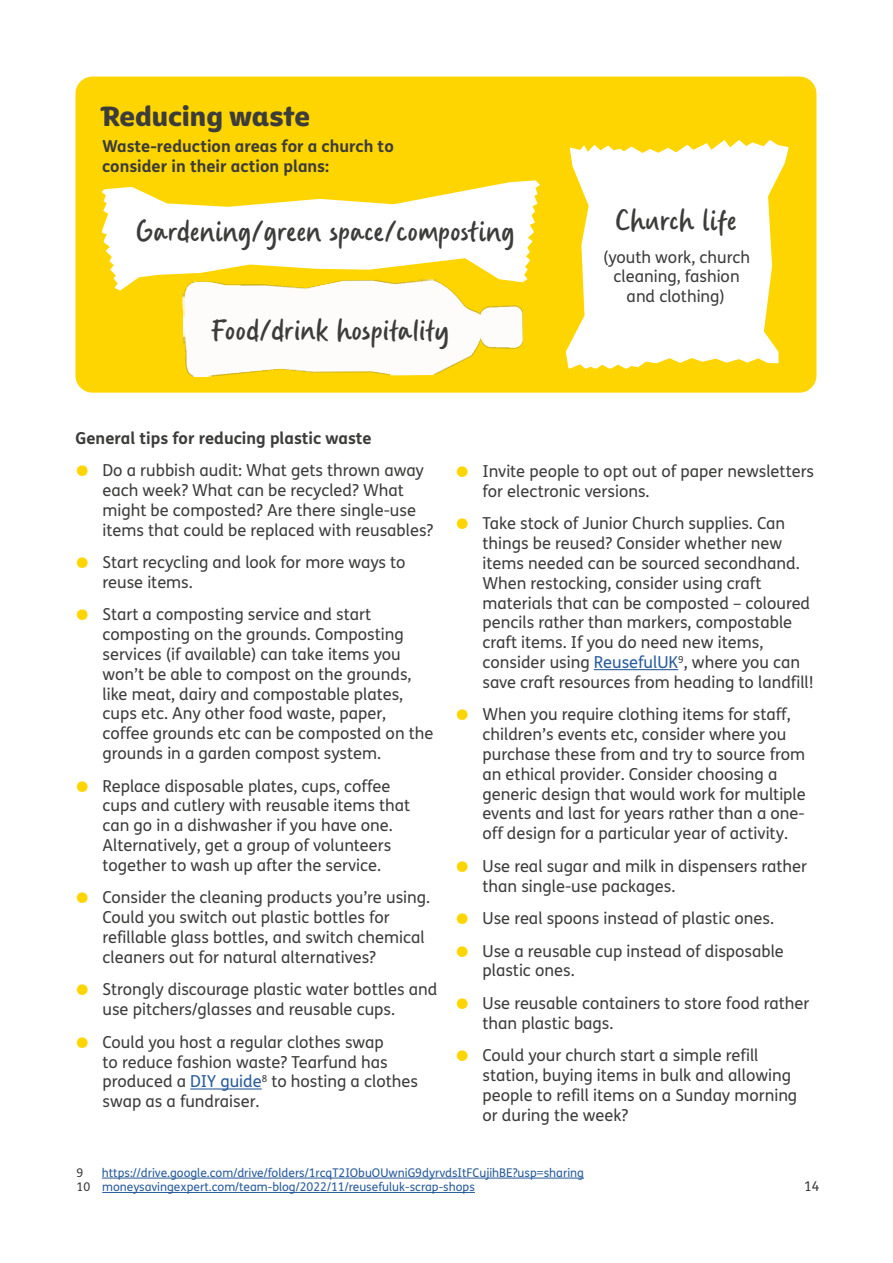
<style>
.page{position:relative;width:893px;height:1263px;background:#fff}
.page>*{position:absolute;margin:0;border:0;box-sizing:border-box;transform-origin:0 0}
.t1{font:33px "Gander";color:#3c3c3b}
.t2{font:27px "Tearfund Sans";color:#3c3c3b}
.t3{font:16.5px/19.8px "FS Me";color:#3c3c3b}
.t4{font:700 16.5px/19.8px "FS Me";color:#3c3c3b}
.t5{font:13.5px "FS Me";color:#3c3c3b}
.t6{font:12px/14.4px "FS Me";color:#275b9b}
.t7{font:12px "FS Me";color:#3c3c3b}
.s1{font-weight:700;font-size:38.85px;color:#ffd500}
.s2{color:#275b9b}
.s3{color:#3c3c3b}
</style>
<div class="page">
<div style="left:75px;top:77px;width:741px;height:316px;background:#ffd500;border-radius:17px"></div>
<hr style="left:190px;top:1088px;width:72px;height:1px;background:#275b9b">
<hr style="left:594px;top:669px;width:84px;height:1px;background:#275b9b">
<img style="left:182px;top:291px;width:341px;height:86px">
<svg style="left:102px;top:180px;width:438px;height:111px;fill:#fff"></svg>
<svg style="left:566px;top:140px;width:222px;height:228px;fill:#fff"></svg>
<hr style="left:102px;top:1178px;width:482px;height:1px;background:#275b9b">
<hr style="left:102px;top:1192px;width:373px;height:1px;background:#275b9b">
<h2 class="t2" style="left:102px;top:92px;width:209px">Reducing waste</h2>
<p class="t4" style="left:102px;top:136px;width:293px">Waste-reduction areas for a church to consider in their action plans:</p>
<h1 class="t1" style="left:135px;top:213px;width:381px">Gardening/green space/composting</h1>
<h1 class="t1" style="left:211px;top:312px;width:240px">Food/drink hospitality</h1>
<h1 class="t1" style="left:615px;top:202px;width:124px">Church life</h1>
<p class="t3" style="left:603px;top:247px;width:148px;text-align:center">(youth work, church cleaning, fashion and clothing)</p>
<p class="t4" style="left:75px;top:427px;width:298px">General tips for reducing plastic waste</p>
<p class="t3" style="left:102px;top:460px;width:332px;text-indent:-27px"><span class="s1">•</span> Do a rubbish audit: What gets thrown away each week? What can be recycled? What might be composted? Are there single-use items that could be replaced with reusables?</p>
<p class="t3" style="left:102px;top:552px;width:305px;text-indent:-27px"><span class="s1">•</span> Start recycling and look for more ways to reuse items.</p>
<p class="t3" style="left:102px;top:604px;width:332px;text-indent:-27px"><span class="s1">•</span> Start a composting service and start composting on the grounds. Composting services (if available) can take items you won’t be able to compost on the grounds, like meat, dairy and compostable plates, cups etc. Any other food waste, paper, coffee grounds etc can be composted on the grounds in a garden compost system.</p>
<p class="t3" style="left:102px;top:776px;width:309px;text-indent:-27px"><span class="s1">•</span> Replace disposable plates, cups, coffee cups and cutlery with reusable items that can go in a dishwasher if you have one.<br>Alternatively, get a group of volunteers together to wash up after the service.</p>
<p class="t3" style="left:102px;top:887px;width:329px;text-indent:-27px"><span class="s1">•</span> Consider the cleaning products you’re using.<br>Could you switch out plastic bottles for refillable glass bottles, and switch chemical cleaners out for natural alternatives?</p>
<p class="t3" style="left:102px;top:979px;width:336px;text-indent:-27px"><span class="s1">•</span> Strongly discourage plastic water bottles and use pitchers/glasses and reusable cups.</p>
<p class="t3" style="left:102px;top:1032px;width:317px;text-indent:-27px"><span class="s1">•</span> Could you host a regular clothes swap<br>to reduce fashion waste? Tearfund has produced a <span class="s2">DIY guide</span><sup>8</sup> to hosting a clothes swap as a fundraiser.</p>
<p class="t3" style="left:482px;top:461px;width:333px;text-indent:-27px"><span class="s1">•</span> Invite people to opt out of paper newsletters for electronic versions.</p>
<p class="t3" style="left:482px;top:513px;width:333px;text-indent:-27px"><span class="s1">•</span> Take stock of Junior Church supplies. Can things be reused? Consider whether new items needed can be sourced secondhand.<br>When restocking, consider using craft materials that can be composted – coloured pencils rather than markers, compostable craft items. If you do need new items, consider using <span class="s2">ReusefulUK</span><sup>9</sup>, where you can save craft resources from heading to landfill!</p>
<p class="t3" style="left:482px;top:704px;width:325px;text-indent:-27px"><span class="s1">•</span> When you require clothing items for staff, children’s events etc, consider where you purchase these from and try to source from an ethical provider. Consider choosing a generic design that would work for multiple events and last for years rather than a one&shy;off design for a particular year of activity.</p>
<p class="t3" style="left:482px;top:856px;width:326px;text-indent:-27px"><span class="s1">•</span> Use real sugar and milk in dispensers rather than single-use packages.</p>
<p class="t3" style="left:455px;top:908px;width:320px"><span class="s1">•</span> Use real spoons instead of plastic ones.</p>
<p class="t3" style="left:482px;top:941px;width:303px;text-indent:-27px"><span class="s1">•</span> Use a reusable cup instead of disposable plastic ones.</p>
<p class="t3" style="left:482px;top:993px;width:328px;text-indent:-27px"><span class="s1">•</span> Use reusable containers to store food rather than plastic bags.</p>
<p class="t3" style="left:482px;top:1045px;width:316px;text-indent:-27px"><span class="s1">•</span> Could your church start a simple refill station, buying items in bulk and allowing people to refill items on a Sunday morning or during the week?</p>
<p class="t6" style="left:77px;top:1165px;width:509px;text-indent:25px">https://drive.google.com/drive/folders/1rcqT2IObuOUwniG9dyrvdsItFCujihBE?usp=sharing<br><span class="s3">10</span> moneysavingexpert.com/team-blog/2022/11/reusefuluk-scrap-shops</p>
<p class="t7" style="left:77px;top:1164px;width:8px">9</p>
<p class="t5" style="left:804px;top:1177px;width:17px">14</p>
</div>
